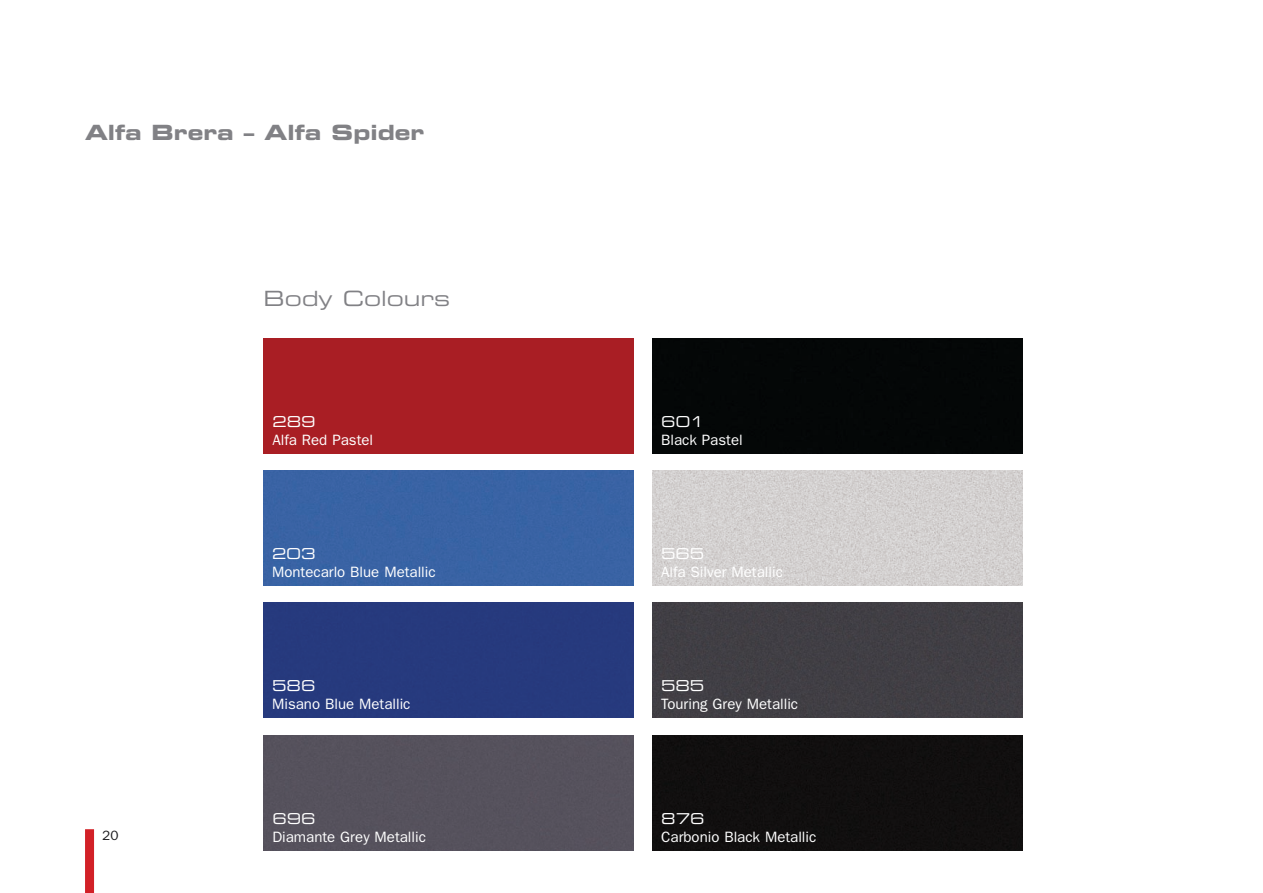
<style>
.page{position:relative;width:1263px;height:893px;background:#fff}
.page>*{position:absolute;margin:0;border:0;box-sizing:border-box;transform-origin:0 0}
.t1{font:21px "Eurostile Bold Extended Two";color:#818185}
.t2{font:21px "Eurostile Extended Two";color:#818185}
.t3{font:15px "Franklin Gothic";color:#fff}
.t4{font:15px "Eurostile Extended Two";color:#fff}
.t5{font:13.5px "Franklin Gothic";color:#1b1b1e}
</style>
<div class="page">
<div style="left:85px;top:829px;width:9px;height:64px;background:#d22027"></div>
<div style="left:264px;top:471px;width:370px;height:114px;background:#3963a4"></div>
<img style="left:653px;top:471px;width:370px;height:114px">
<div style="left:653px;top:339px;width:370px;height:115px;background:#040707"></div>
<div style="left:264px;top:339px;width:370px;height:115px;background:#a91e24"></div>
<div style="left:653px;top:736px;width:370px;height:114px;background:#110f0f"></div>
<div style="left:264px;top:736px;width:370px;height:114px;background:#56525c"></div>
<div style="left:264px;top:603px;width:370px;height:114px;background:#263a7e"></div>
<div style="left:653px;top:603px;width:370px;height:114px;background:#413e44"></div>
<h1 class="t1" style="left:85px;top:117px;width:341px">Alfa Brera – Alfa Spider</h1>
<h1 class="t2" style="left:264px;top:285px;width:188px">Body Colours</h1>
<p class="t4" style="left:272px;top:412px;width:45px">289</p>
<p class="t3" style="left:272px;top:431px;width:102px">Alfa Red Pastel</p>
<p class="t4" style="left:272px;top:543px;width:45px">203</p>
<p class="t3" style="left:272px;top:563px;width:165px">Montecarlo Blue Metallic</p>
<p class="t5" style="left:102px;top:828px;width:18px">20</p>
<p class="t4" style="left:272px;top:675px;width:45px">586</p>
<p class="t3" style="left:272px;top:695px;width:140px">Misano Blue Metallic</p>
<p class="t4" style="left:272px;top:808px;width:45px">696</p>
<p class="t3" style="left:272px;top:828px;width:155px">Diamante Grey Metallic</p>
<p class="t4" style="left:661px;top:412px;width:45px">601</p>
<p class="t3" style="left:661px;top:431px;width:83px">Black Pastel</p>
<p class="t4" style="left:661px;top:543px;width:45px">565</p>
<p class="t3" style="left:661px;top:563px;width:123px">Alfa Silver Metallic</p>
<p class="t4" style="left:661px;top:675px;width:45px">585</p>
<p class="t3" style="left:661px;top:695px;width:139px">Touring Grey Metallic</p>
<p class="t4" style="left:661px;top:808px;width:45px">876</p>
<p class="t3" style="left:661px;top:828px;width:157px">Carbonio Black Metallic</p>
</div>
